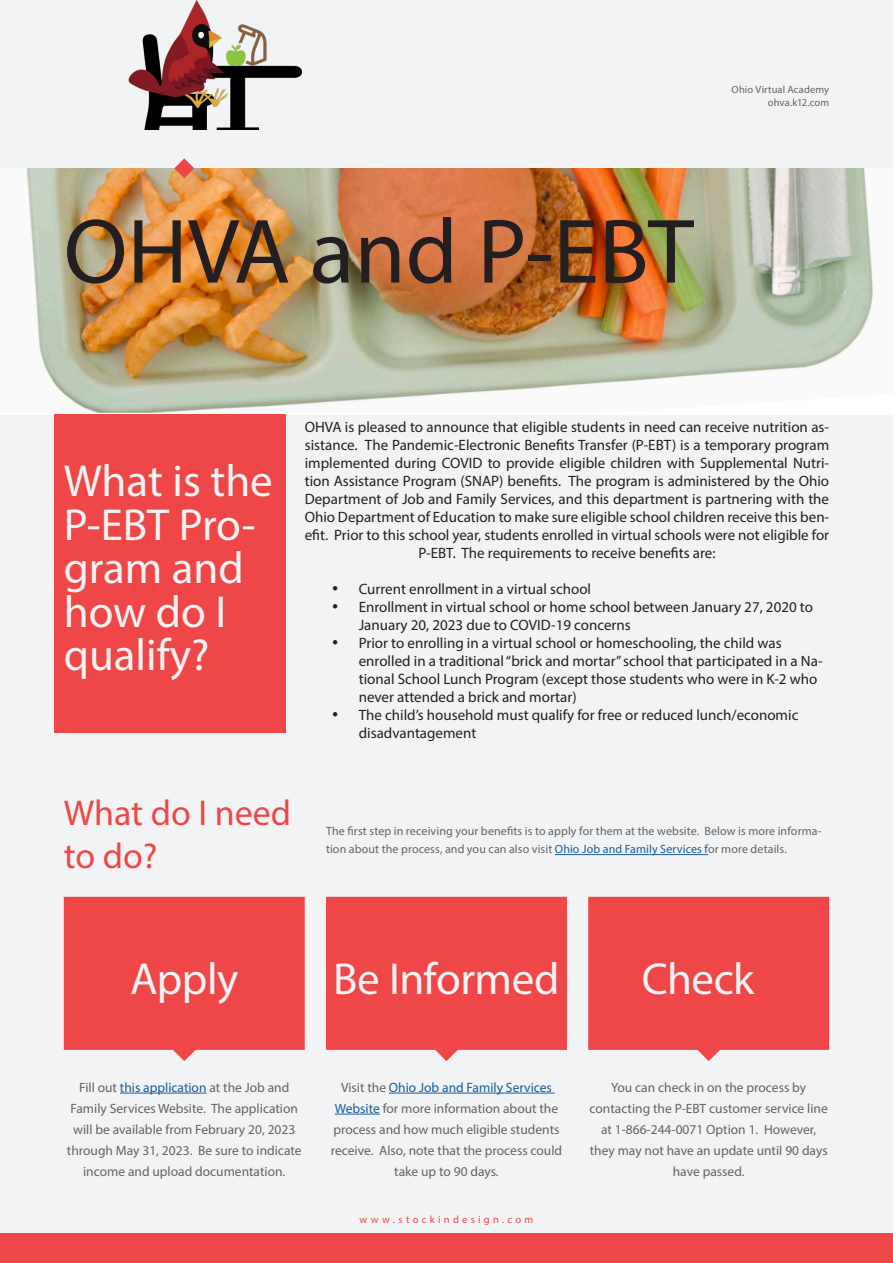
<style>
.page{position:relative;width:893px;height:1263px;background:#f2f3f4}
.page>*{position:absolute;margin:0;border:0;box-sizing:border-box;transform-origin:0 0}
.Box-1-Title-C2{font:92.4px "Myriad Pro";color:#231f20}
.DIV-1-About{font:45px/43.5px "Myriad Pro";color:#f2f3f4}
.Box1-Title{font:45px "Myriad Pro";letter-spacing:-.01em;color:#f2f3f4}
.F1-Title-C2{font:36px/43.5px "Myriad Pro";color:#ef4747}
.t1{font:15px/18px "Myriad Pro";color:#231f20}
.Box1-BT{font:13.5px/21px "Myriad Pro";color:#636366;text-align:center}
.F1-BT{font:12px/18px "Myriad Pro";letter-spacing:.01em;color:#636366}
.Header-BT{font:10.5px "Myriad Pro";letter-spacing:.015em;color:#636366}
.F1-Website-C2{font:10.5px "Myriad Pro";letter-spacing:.315em;color:#ef4747}
.s1{color:#175d9e}
</style>
<div class="page">
<img style="left:0;top:168px;width:893px;height:246px">
<svg style="left:174px;top:158px;width:20px;height:20px"></svg>
<div style="left:54px;top:414px;width:232px;height:318px;background:#ef4747"></div>
<img style="left:128px;top:0;width:173px;height:129px">
<hr style="left:555px;top:854px;width:153px;height:1px;background:#175d9e">
<svg style="left:64px;top:897px;width:241px;height:164px"></svg>
<div style="left:326px;top:897px;width:241px;height:164px;background:#ef4747"></div>
<svg style="left:588px;top:897px;width:241px;height:164px"></svg>
<hr style="left:120px;top:1093px;width:87px;height:1px;background:#175d9e">
<hr style="left:389px;top:1093px;width:166px;height:1px;background:#175d9e">
<hr style="left:335px;top:1114px;width:45px;height:1px;background:#175d9e">
<div style="left:0;top:1233px;width:893px;height:30px;background:#ef4747"></div>
<p class="Header-BT" style="left:732px;top:83px;width:99px">Ohio Virtual Academy</p>
<p class="Header-BT" style="left:768px;top:96px;width:63px">ohva.k12.com</p>
<p class="Box-1-Title-C2" style="left:64px;top:195px;width:632px">OHVA and P-EBT</p>
<p class="DIV-1-About" style="left:64px;top:459px;width:211px">What is the<br>P-EBT Pro&shy;gram and how do I qualify?</p>
<p class="t1" style="left:305px;top:418px;width:526px;text-align:center">OHVA is pleased to announce that eligible students in need can receive nutrition as&shy;sistance. The Pandemic-Electronic Benefits Transfer (P-EBT) is a temporary program implemented during COVID to provide eligible children with Supplemental Nutri&shy;tion Assistance Program (SNAP) benefits. The program is administered by the Ohio Department of Job and Family Services, and this department is partnering with the Ohio Department of Education to make sure eligible school children receive this ben&shy;efit. Prior to this school year, students enrolled in virtual schools were not eligible for P-EBT. The requirements to receive benefits are:</p>
<p class="t1" style="left:332px;top:580px;width:261px">• Current enrollment in a virtual school</p>
<p class="t1" style="left:359px;top:598px;width:456px;text-indent:-27px">• Enrollment in virtual school or home school between January 27, 2020 to<br>January 20, 2023 due to COVID-19 concerns</p>
<p class="t1" style="left:359px;top:634px;width:465px;text-indent:-27px">• Prior to enrolling in a virtual school or homeschooling, the child was enrolled in a traditional “brick and mortar” school that participated in a Na&shy;tional School Lunch Program (except those students who were in K-2 who never attended a brick and mortar)</p>
<p class="t1" style="left:359px;top:706px;width:441px;text-indent:-27px">• The child’s household must qualify for free or reduced lunch/economic disadvantagement</p>
<p class="F1-Title-C2" style="left:64px;top:790px;width:229px">What do I need to do?</p>
<p class="F1-BT" style="left:326px;top:822px;width:497px">The first step in receiving your benefits is to apply for them at the website. Below is more informa&shy;tion about the process, and you can also visit <span class="s1">Ohio Job and Family Services f</span>or more details.</p>
<p class="Box1-Title" style="left:130px;top:951px;width:110px">Apply</p>
<p class="Box1-Title" style="left:333px;top:951px;width:228px">Be Informed</p>
<p class="Box1-Title" style="left:642px;top:951px;width:114px">Check</p>
<p class="Box1-BT" style="left:67px;top:1076px;width:236px">Fill out <span class="s1">this application</span> at the Job and Family Services Website. The application will be available from February 20, 2023 through May 31, 2023. Be sure to indicate income and upload documentation.</p>
<p class="Box1-BT" style="left:331px;top:1076px;width:233px">Visit the <span class="s1">Ohio Job and Family Services Website</span> for more information about the process and how much eligible students receive. Also, note that the process could take up to 90 days.</p>
<p class="Box1-BT" style="left:590px;top:1076px;width:240px">You can check in on the process by contacting the P-EBT customer service line at 1-866-244-0071 Option 1. However, they may not have an update until 90 days have passed.</p>
<p class="F1-Website-C2" style="left:360px;top:1213px;width:175px">www.stockindesign.com</p>
</div>
